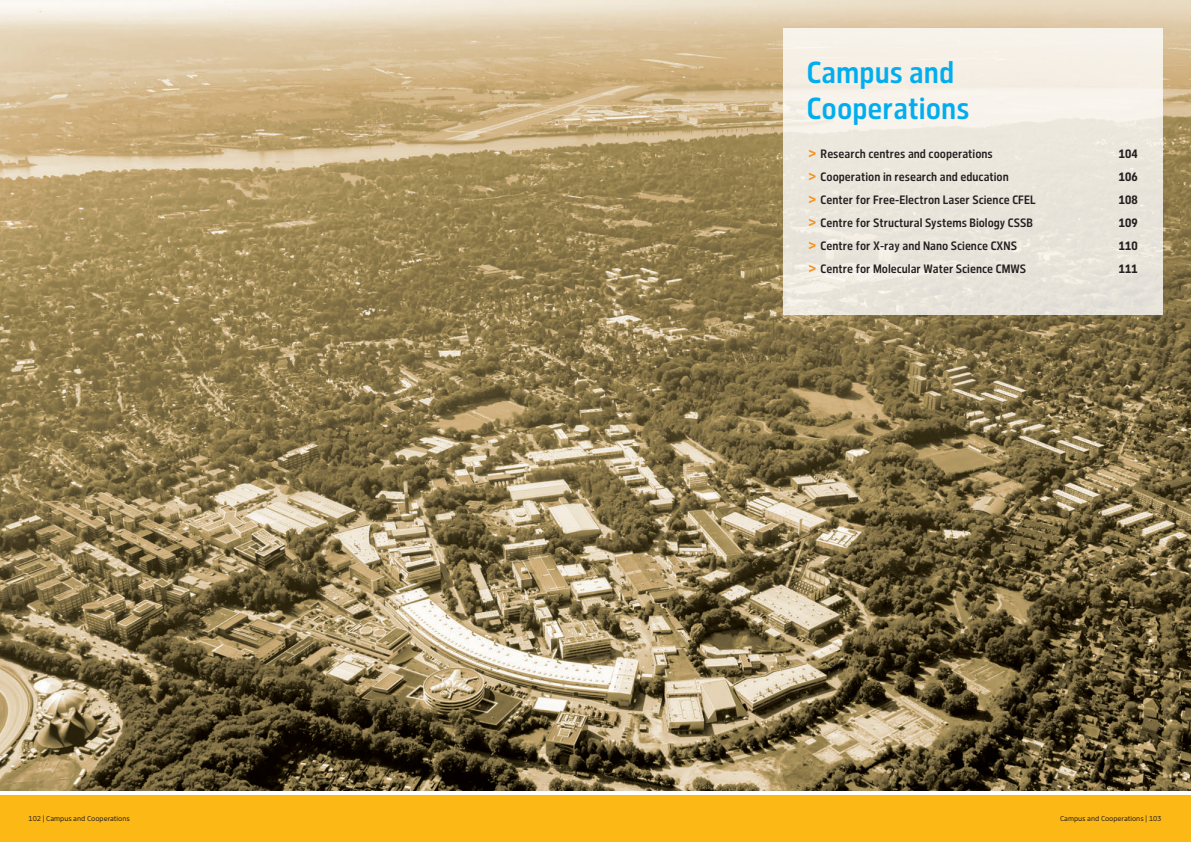
<style>
.page{position:relative;width:1191px;height:842px;background:#fff}
.page>*{position:absolute;margin:0;border:0;box-sizing:border-box;transform-origin:0 0}
.t1{font:500 30px/36px "Desy Sans Cn";color:#00aeef}
.t2{font:500 12px "Desy Sans Cn";color:#231f20}
.t3{font:700 12px "Desy Sans Cn";color:#231f20}
.t4{font:7px "Desy Sans";color:#231f20}
.s1{font-weight:700;font-size:15px;color:#f7931d}
</style>
<div class="page">
<div style="left:0;top:795px;width:1191px;height:47px;background:#fcb814"></div>
<img style="left:0;top:0;width:1191px;height:791px">
<div style="left:782px;top:28px;width:380px;height:286px;background:linear-gradient(to right,#f0ebe1,#ece8df)"></div>
<h1 class="t1" style="left:806px;top:55px;width:164px">Campus and<br>Cooperations</h1>
<p class="t2" style="left:808px;top:147px;width:186px"><span class="s1">&gt;</span> Research centres and cooperations</p>
<p class="t3" style="left:1118px;top:147px;width:20px">104</p>
<p class="t2" style="left:808px;top:170px;width:202px"><span class="s1">&gt;</span> Cooperation in research and education</p>
<p class="t3" style="left:1118px;top:170px;width:20px">106</p>
<p class="t2" style="left:808px;top:193px;width:229px"><span class="s1">&gt;</span> Center for Free-Electron Laser Science CFEL</p>
<p class="t3" style="left:1118px;top:193px;width:20px">108</p>
<p class="t2" style="left:808px;top:216px;width:226px"><span class="s1">&gt;</span> Centre for Structural Systems Biology CSSB</p>
<p class="t3" style="left:1118px;top:216px;width:20px">109</p>
<p class="t2" style="left:808px;top:239px;width:210px"><span class="s1">&gt;</span> Centre for X-ray and Nano Science CXNS</p>
<p class="t3" style="left:1118px;top:239px;width:20px">110</p>
<p class="t2" style="left:808px;top:262px;width:219px"><span class="s1">&gt;</span> Centre for Molecular Water Science CMWS</p>
<p class="t3" style="left:1118px;top:262px;width:20px">111</p>
<p class="t4" style="left:29px;top:815px;width:103px">102 | Campus and Cooperations</p>
<p class="t4" style="left:1060px;top:815px;width:103px">Campus and Cooperations | 103</p>
</div>
